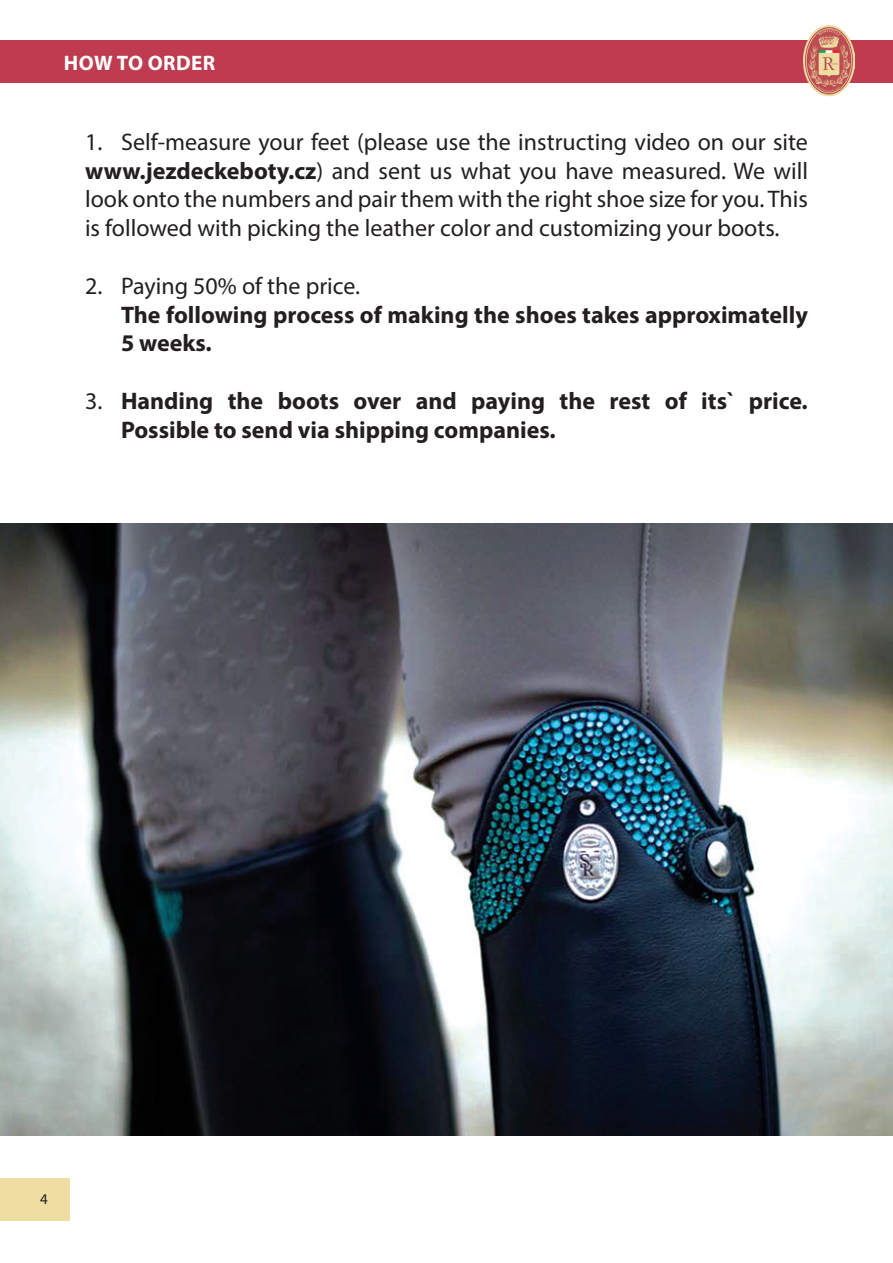
<style>
.page{position:relative;width:893px;height:1263px;background:#fff}
.page>*{position:absolute;margin:0;border:0;box-sizing:border-box;transform-origin:0 0}
.t1{font:24px/28.8px "Myriad Pro";color:#231f20;text-align:justify}
.t2{font:700 24px/28.8px "Myriad Pro";color:#231f20}
.t3{font:700 21px "Myriad Pro";letter-spacing:.085em;color:#fff}
.t4{font:15px "Myriad Pro";color:#231f20}
.s1{font-weight:700}
.s2{font-weight:400}
</style>
<div class="page">
<div style="left:0;top:1178px;width:69px;height:42px;background:#eedea1"></div>
<div style="left:0;top:40px;width:893px;height:43px;background:#bf3b4f"></div>
<img style="left:804px;top:25px;width:51px;height:72px">
<img style="left:0;top:523px;width:893px;height:612px">
<p class="t3" style="left:64px;top:49px;width:153px">How to order</p>
<p class="t1" style="left:85px;top:127px;width:724px">1. Self-measure your feet (please use the instructing video on our site <span class="s1">www.jezdeckeboty.cz</span>) and sent us what you have measured. We will look onto the numbers and pair them with the right shoe size for you. This is followed with picking the leather color and customizing your boots.</p>
<p class="t1" style="left:85px;top:271px;width:277px">2. Paying 50% of the price.</p>
<p class="t2" style="left:121px;top:299px;width:688px">The following process of making the shoes takes approximatelly<br>5 weeks.</p>
<p class="t2" style="left:121px;top:386px;width:688px;text-indent:-36px"><span class="s2">3.</span> Handing the boots over and paying the rest of its` price.<br>Possible to send via shipping companies.</p>
<p class="t4" style="left:40px;top:1190px;width:9px">4</p>
</div>
